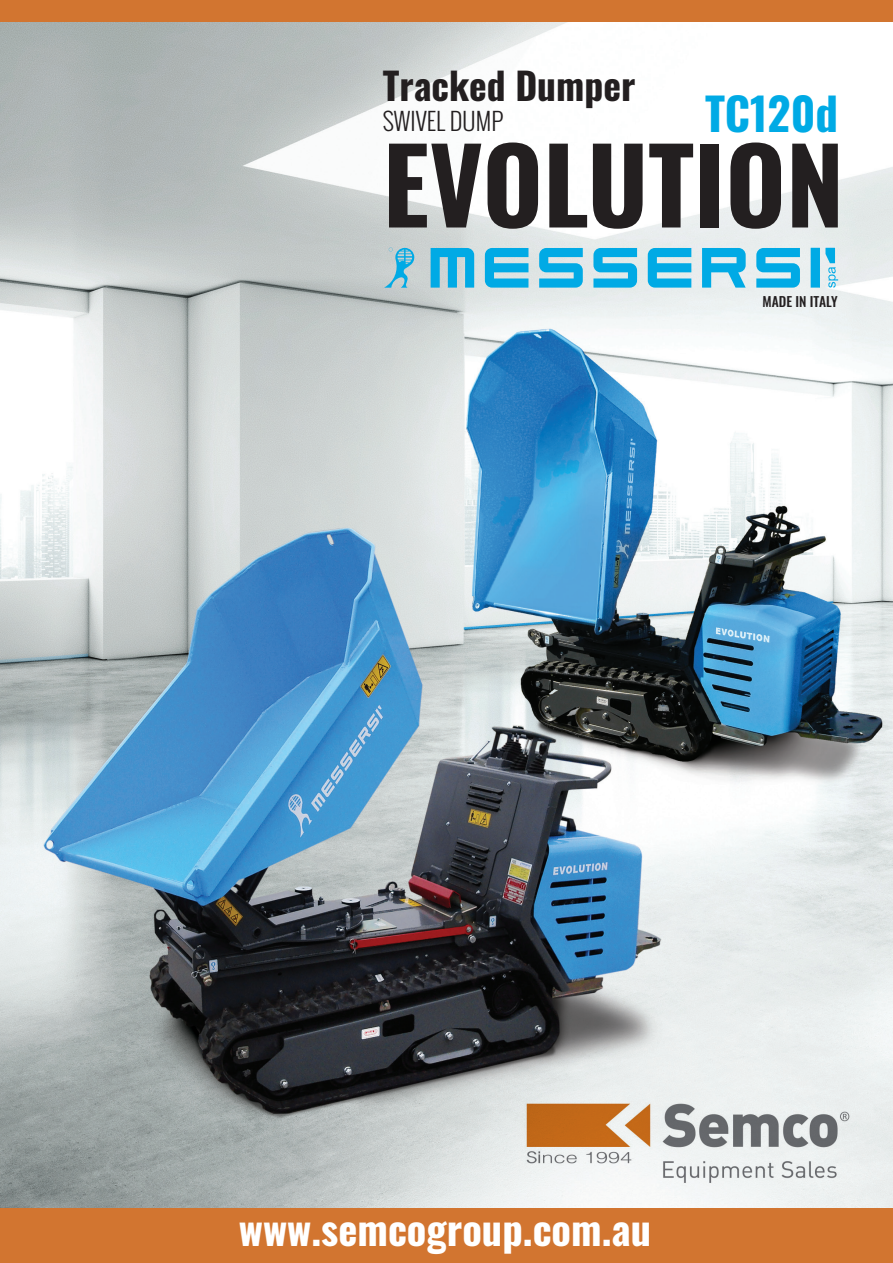
<style>
.page{position:relative;width:893px;height:1263px;background:#fff}
.page>*{position:absolute;margin:0;border:0;box-sizing:border-box;transform-origin:0 0}
.t1{font:700 103.5px "Oswald";color:#231f20}
.t2{font:700 45px "Oswald";color:#00aae5}
.t3{font:700 40.5px "Oswald";color:#fff}
.t4{font:700 37.5px "Oswald";color:#231f20}
.t5{font:300 24px "Oswald";color:#231f20}
.t6{font:500 13.5px "Oswald";color:#231f20}
</style>
<div class="page">
<img style="left:0;top:21px;width:893px;height:1188px">
<img style="left:505px;top:1092px;width:349px;height:92px">
<div style="left:0;top:1209px;width:893px;height:54px;background:#d27530"></div>
<div style="left:0;top:0;width:893px;height:21px;background:#d27530"></div>
<svg style="left:811px;top:248px;width:27px;height:40px"></svg>
<svg style="left:648px;top:248px;width:43px;height:40px;background:#3cbbe6"></svg>
<svg style="left:593px;top:248px;width:44px;height:40px;background:#40bce5"></svg>
<svg style="left:756px;top:248px;width:44px;height:40px;background:#42bde7"></svg>
<svg style="left:702px;top:248px;width:44px;height:40px;background:#4dc0e8"></svg>
<svg style="left:539px;top:248px;width:44px;height:40px;background:#40bbe5"></svg>
<svg style="left:485px;top:248px;width:43px;height:40px;background:#3ab9e4"></svg>
<svg style="left:431px;top:248px;width:43px;height:40px;background:#3fb7e0"></svg>
<svg style="left:384px;top:248px;width:30px;height:40px"></svg>
<p class="t4" style="left:383px;top:67px;width:254px">Tracked Dumper</p>
<p class="t5" style="left:383px;top:104px;width:122px">SWIVEL DUMP</p>
<p class="t1" style="left:383px;top:131px;width:463px">EVOLUTION</p>
<p class="t2" style="left:705px;top:90px;width:135px">TC120d</p>
<p class="t6" style="left:763px;top:294px;width:77px">MADE IN ITALY</p>
<p class="t3" style="left:239px;top:1209px;width:414px">www.semcogroup.com.au</p>
</div>
